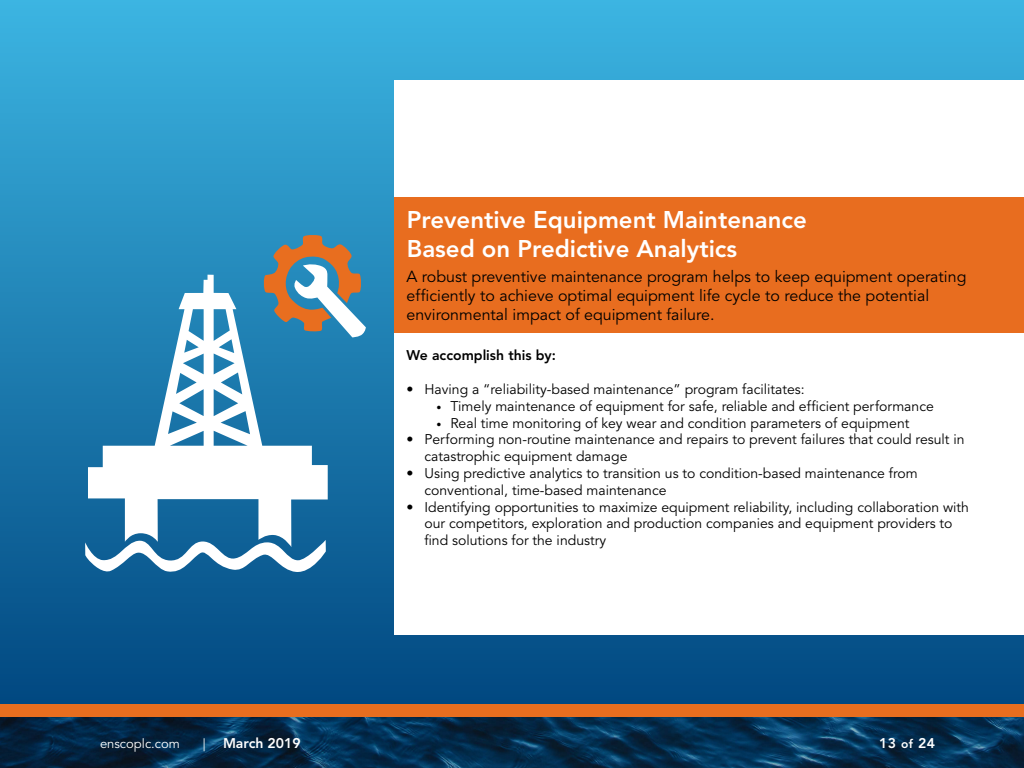
<style>
.page{position:relative;width:1024px;height:768px;background:#fff}
.page>*{position:absolute;margin:0;border:0;box-sizing:border-box;transform-origin:0 0}
.t1{font:800 24px/28.8px "Avenir LT Std";color:#fff}
.t2{font:16px/19.2px "Avenir LT Std";color:#000}
.t3{font:14px/16.8px "Avenir LT Std";color:#000}
.t4{font:800 14px "Avenir LT Std";color:#000}
.t5{font:800 14px "Avenir LT Std";color:#fff}
.t6{font:13px "Avenir LT Std";color:#fff}
.s1{font-size:10px}
.s2{font-weight:400;font-size:13px}
.s3{font-size:12px}
</style>
<div class="page">
<img style="left:0;top:716px;width:1024px;height:52px">
<div style="left:0;top:0;width:1024px;height:716px;background:linear-gradient(to bottom,#3db5e2,#024780)"></div>
<svg style="left:88px;top:275px;width:240px;height:272px"></svg>
<svg style="left:85px;top:539px;width:241px;height:35px"></svg>
<svg style="left:263px;top:234px;width:103px;height:103px"></svg>
<div style="left:395px;top:80px;width:629px;height:555px;background:#fff"></div>
<div style="left:395px;top:197px;width:629px;height:136px;background:#e86d1f"></div>
<div style="left:0;top:704px;width:1024px;height:12px;background:#e86e1f"></div>
<p class="t1" style="left:407px;top:205px;width:402px">Preventive Equipment Maintenance<br>Based on Predictive Analytics</p>
<p class="t2" style="left:406px;top:267px;width:561px">A robust preventive maintenance program helps to keep equipment operating efficiently to achieve optimal equipment life cycle to reduce the potential environmental impact of equipment failure.</p>
<p class="t4" style="left:406px;top:347px;width:151px">We accomplish this by:</p>
<p class="t3" style="left:406px;top:381px;width:400px">• Having a “reliability-based maintenance” program facilitates:</p>
<p class="t3" style="left:436px;top:398px;width:499px"><span class="s1">•</span> Timely maintenance of equipment for safe, reliable and efficient performance</p>
<p class="t3" style="left:436px;top:415px;width:475px"><span class="s1">•</span> Real time monitoring of key wear and condition parameters of equipment</p>
<p class="t3" style="left:424px;top:432px;width:542px;text-indent:-18px">• Performing non-routine maintenance and repairs to prevent failures that could result in catastrophic equipment damage</p>
<p class="t3" style="left:424px;top:465px;width:495px;text-indent:-18px">• Using predictive analytics to transition us to condition-based maintenance from conventional, time-based maintenance</p>
<p class="t3" style="left:424px;top:499px;width:546px;text-indent:-18px">• Identifying opportunities to maximize equipment reliability, including collaboration with our competitors, exploration and production companies and equipment providers to find solutions for the industry</p>
<p class="t6" style="left:100px;top:736px;width:81px">enscoplc.com</p>
<p class="t5" style="left:203px;top:734px;width:99px"><span class="s2">|</span> March 2019</p>
<p class="t5" style="left:879px;top:735px;width:58px">13 <span class="s3">of</span> 24</p>
</div>
